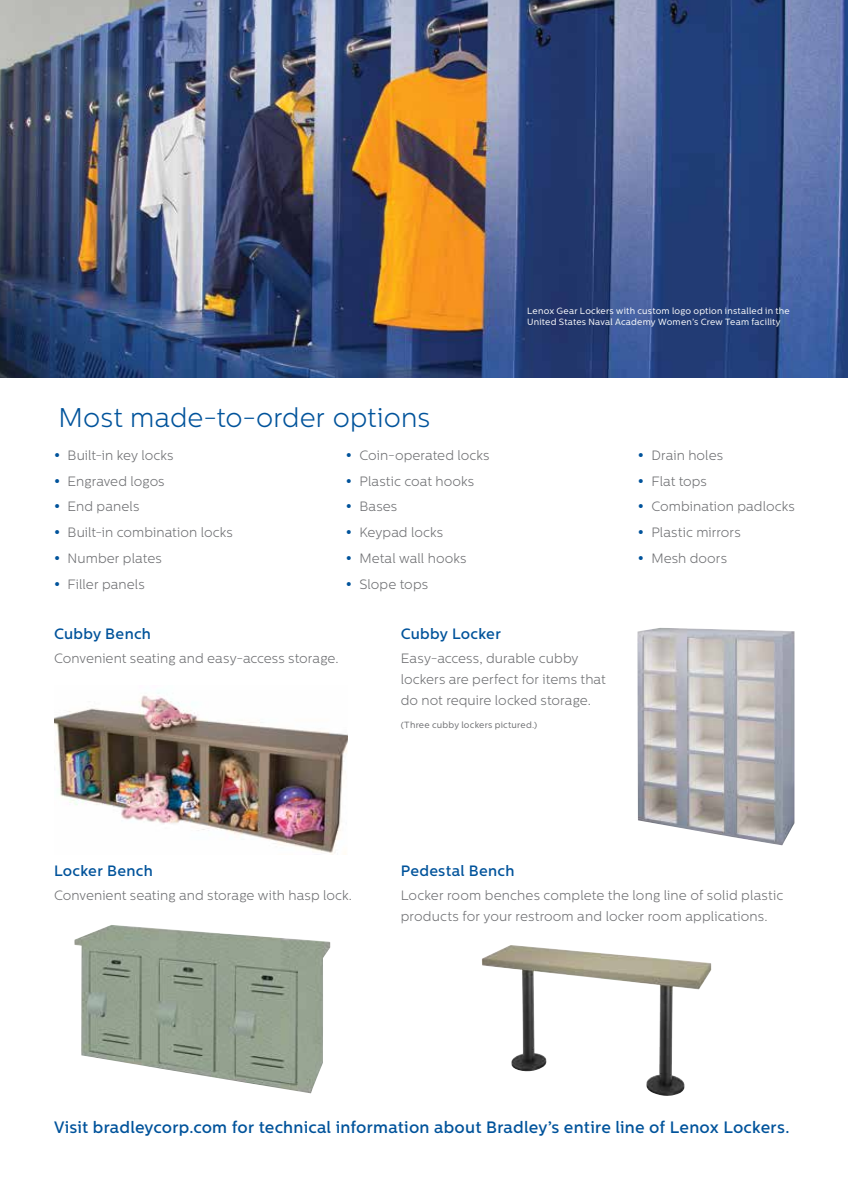
<style>
.page{position:relative;width:848px;height:1188px;background:#fff}
.page>*{position:absolute;margin:0;border:0;box-sizing:border-box;transform-origin:0 0}
.t1{font:300 27px "Centrale Sans";letter-spacing:.005em;color:#00539b}
.t2{font:500 16.5px "Centrale Sans";letter-spacing:.01em;color:#00539b}
.t3{font:500 15px "Centrale Sans";letter-spacing:.02em;color:#00539b}
.t4{font:300 13.5px/25.8px "Centrale Sans";letter-spacing:.005em;color:#6d6e71}
.t5{font:9px/10.8px "Centrale Sans";letter-spacing:.025em;color:#fff}
.t6{font:9px "Centrale Sans";letter-spacing:.025em;color:#6d6e71}
</style>
<div class="page">
<img style="left:74px;top:925px;width:256px;height:168px">
<img style="left:54px;top:692px;width:294px;height:162px">
<img style="left:637px;top:628px;width:157px;height:217px">
<img style="left:482px;top:945px;width:229px;height:151px">
<img style="left:0;top:0;width:848px;height:378px">
<h1 class="t1" style="left:58px;top:403px;width:373px">Most made-to-order options</h1>
<p class="t5" style="left:527px;top:306px;width:264px">Lenox Gear Lockers with custom logo option installed in the<br>United States Naval Academy Women’s Crew Team facility</p>
<p class="t4" style="left:67px;top:442px;width:167px">Built-in key locks<br>Engraved logos<br>End panels<br>Built-in combination locks<br>Number plates<br>Filler panels</p>
<p class="t4" style="left:359px;top:442px;width:132px">Coin-operated locks<br>Plastic coat hooks<br>Bases<br>Keypad locks<br>Metal wall hooks<br>Slope tops</p>
<p class="t4" style="left:651px;top:442px;width:145px">Drain holes<br>Flat tops<br>Combination padlocks<br>Plastic mirrors<br>Mesh doors</p>
<p class="t3" style="left:54px;top:625px;width:99px">Cubby Bench</p>
<p class="t4" style="left:54px;top:645px;width:286px">Convenient seating and easy-access storage.</p>
<p class="t3" style="left:401px;top:625px;width:102px">Cubby Locker</p>
<p class="t4" style="left:401px;top:648px;width:207px;line-height:21px">Easy-access, durable cubby lockers are perfect for items that do not require locked storage.</p>
<p class="t6" style="left:401px;top:719px;width:138px">(Three cubby lockers pictured.)</p>
<p class="t3" style="left:54px;top:862px;width:100px">Locker Bench</p>
<p class="t4" style="left:54px;top:882px;width:300px">Convenient seating and storage with hasp lock.</p>
<p class="t3" style="left:401px;top:862px;width:115px">Pedestal Bench</p>
<p class="t4" style="left:401px;top:885px;width:384px;line-height:21px">Locker room benches complete the long line of solid plastic products for your restroom and locker room applications.</p>
<p class="t2" style="left:54px;top:1117px;width:737px">Visit bradleycorp.com for technical information about Bradley’s entire line of Lenox Lockers.</p>
</div>
